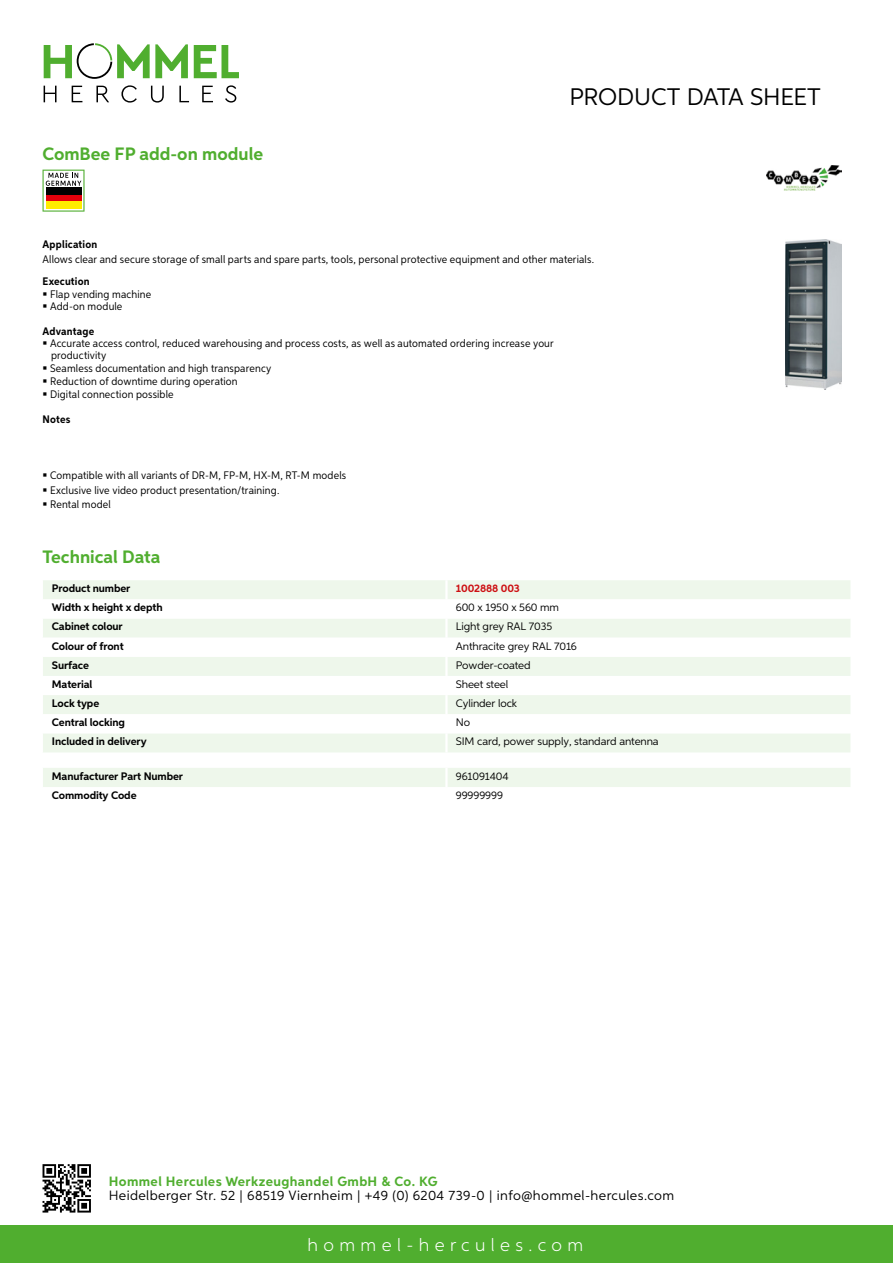
<style>
.page{position:relative;width:893px;height:1263px;background:#fff}
.page>*{position:absolute;margin:0;border:0;box-sizing:border-box;transform-origin:0 0}
.t1{font:24px "Aspira";letter-spacing:-.01em;color:#000}
.t2{font:700 18px "Aspira";color:#50ae2f}
.t3{font:300 18px "Aspira";letter-spacing:.3em;color:#fff}
.t4{font:13.5px "Aspira";letter-spacing:.03em;color:#000}
.t5{font:700 13.5px "Aspira";letter-spacing:.03em;color:#50ae2f}
.t6{font:10.95px/12.6px "Aspira Nar";letter-spacing:.015em;color:#000}
.t7{font:700 10.95px "Aspira";letter-spacing:-.01em;color:#000}
.t8{font:10.95px "Aspira";letter-spacing:-.01em;color:#000}
.t9{font:700 10.95px "Aspira Nar";letter-spacing:.015em;color:#000}
.t10{font:700 10.95px "Aspira";letter-spacing:-.01em;color:#cd1013}
</style>
<div class="page">
<div style="left:0;top:1226px;width:893px;height:37px;background:#50ae2f"></div>
<svg style="left:43px;top:1164px;width:48px;height:48px"></svg>
<svg style="left:194px;top:45px;width:45px;height:33px"></svg>
<svg style="left:44px;top:43px;width:144px;height:36px"></svg>
<svg style="left:44px;top:86px;width:13px;height:16px"></svg>
<svg style="left:72px;top:86px;width:10px;height:16px"></svg>
<svg style="left:96px;top:86px;width:13px;height:16px"></svg>
<svg style="left:121px;top:85px;width:16px;height:18px"></svg>
<svg style="left:151px;top:86px;width:13px;height:17px"></svg>
<svg style="left:179px;top:86px;width:10px;height:16px"></svg>
<svg style="left:202px;top:86px;width:11px;height:16px"></svg>
<svg style="left:225px;top:85px;width:11px;height:18px"></svg>
<div style="left:43px;top:580px;width:807px;height:172px;background:#eef7eb"></div>
<svg style="left:43px;top:599px;width:807px;height:134px"></svg>
<hr style="left:445px;top:580px;width:3px;height:19px;background:#fff">
<hr style="left:445px;top:599px;width:3px;height:19px;background:#fff">
<hr style="left:445px;top:618px;width:3px;height:20px;background:#fff">
<hr style="left:445px;top:638px;width:3px;height:19px;background:#fff">
<hr style="left:445px;top:657px;width:3px;height:19px;background:#fff">
<hr style="left:445px;top:676px;width:3px;height:19px;background:#fff">
<hr style="left:445px;top:695px;width:3px;height:19px;background:#fff">
<hr style="left:445px;top:714px;width:3px;height:19px;background:#fff">
<hr style="left:445px;top:733px;width:3px;height:19px;background:#fff">
<div style="left:43px;top:768px;width:807px;height:19px;background:#eef7eb"></div>
<svg style="left:43px;top:170px;width:42px;height:42px"></svg>
<div style="left:46px;top:194px;width:35px;height:7px;background:#e3000b"></div>
<div style="left:46px;top:188px;width:35px;height:7px;background:#000"></div>
<div style="left:46px;top:201px;width:35px;height:7px;background:#ffed00"></div>
<img style="left:786px;top:239px;width:56px;height:150px">
<img style="left:766px;top:166px;width:76px;height:25px">
<h2 class="t2" style="left:43px;top:142px;width:222px">ComBee FP add-on module</h2>
<h1 class="t1" style="left:569px;top:82px;width:253px">Product data sh eet</h1>
<p class="t9" style="left:43px;top:237px;width:56px">Application</p>
<p class="t6" style="left:43px;top:252px;width:553px">Allows clear and secure storage of small parts and spare parts, tools, personal protective equipment and other materials.</p>
<p class="t9" style="left:43px;top:274px;width:49px">Execution</p>
<p class="t6" style="left:50px;top:287px;width:103px">Flap vending machine<br>Add-on module</p>
<p class="t9" style="left:43px;top:324px;width:53px">Advantage</p>
<p class="t6" style="left:50px;top:337px;width:505px">Accurate access control, reduced warehousing and process costs, as well as automated ordering increase your productivity<br>Seamless documentation and high transparency<br>Reduction of downtime during operation<br>Digital connection possible</p>
<p class="t9" style="left:43px;top:412px;width:29px">Notes</p>
<p class="t6" style="left:50px;top:468px;width:298px;line-height:14.1px">Compatible with all variants of DR-M, FP-M, HX-M, RT-M models<br>Exclusive live video product presentation/training.<br>Rental model</p>
<h2 class="t2" style="left:43px;top:546px;width:120px">Technical Data</h2>
<p class="t7" style="left:52px;top:582px;width:80px">Product number</p>
<p class="t10" style="left:456px;top:582px;width:66px">1002888 003</p>
<p class="t7" style="left:52px;top:601px;width:112px">Width x height x depth</p>
<p class="t8" style="left:456px;top:601px;width:105px">600 x 1950 x 560 mm</p>
<p class="t7" style="left:52px;top:620px;width:72px">Cabinet colour</p>
<p class="t8" style="left:456px;top:620px;width:98px">Light grey RAL 7035</p>
<p class="t7" style="left:52px;top:639px;width:73px">Colour of front</p>
<p class="t8" style="left:456px;top:639px;width:123px">Anthracite grey RAL 7016</p>
<p class="t7" style="left:52px;top:658px;width:39px">Surface</p>
<p class="t8" style="left:456px;top:658px;width:76px">Powder-coated</p>
<p class="t7" style="left:52px;top:677px;width:42px">Material</p>
<p class="t8" style="left:456px;top:677px;width:54px">Sheet steel</p>
<p class="t7" style="left:52px;top:696px;width:49px">Lock type</p>
<p class="t8" style="left:456px;top:696px;width:63px">Cylinder lock</p>
<p class="t7" style="left:52px;top:716px;width:75px">Central locking</p>
<p class="t8" style="left:456px;top:716px;width:16px">No</p>
<p class="t7" style="left:52px;top:735px;width:96px">Included in delivery</p>
<p class="t8" style="left:456px;top:735px;width:204px">SIM card, power supply, standard antenna</p>
<p class="t7" style="left:52px;top:769px;width:133px">Manufacturer Part Number</p>
<p class="t8" style="left:456px;top:769px;width:54px">961091404</p>
<p class="t7" style="left:52px;top:788px;width:86px">Commodity Code</p>
<p class="t8" style="left:456px;top:788px;width:49px">99999999</p>
<p class="t5" style="left:109px;top:1172px;width:330px">Hommel Hercules Werkzeughandel GmbH &amp; Co. KG</p>
<p class="t4" style="left:109px;top:1187px;width:567px">Heidelberger Str. 52 | 68519 Viernheim | +49 (0) 6204 739-0 | info@hommel-hercules.com</p>
<h2 class="t3" style="left:307px;top:1234px;width:277px">hommel-hercules.com</h2>
</div>
